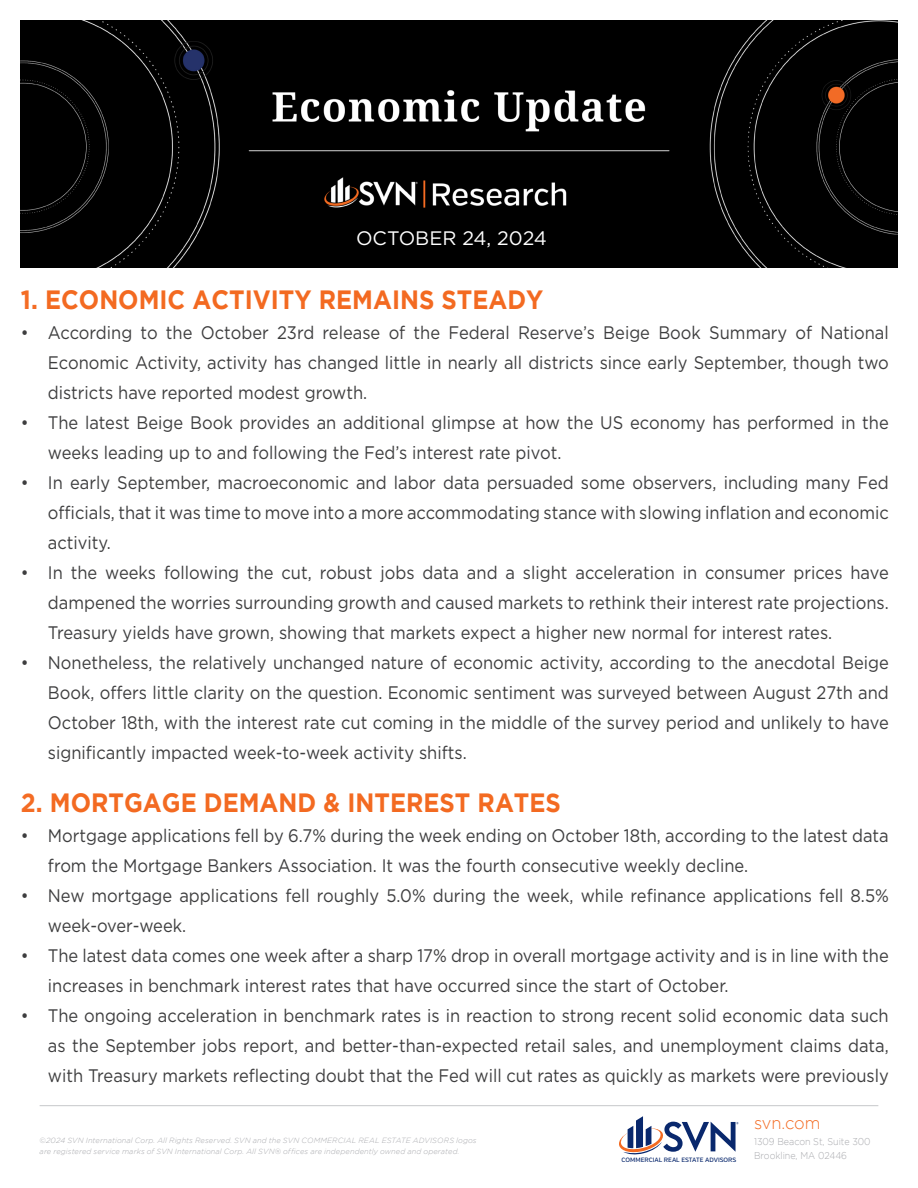
<style>
.page{position:relative;width:918px;height:1188px;background:#fff}
.page>*{position:absolute;margin:0;border:0;box-sizing:border-box;transform-origin:0 0}
.t1{font:700 26.4px "Gotham";color:#f36a21;scale:.91 1}
.t2{font:19.5px "Gotham";color:#fff}
.t3{font:18.15px/30px "Gotham";color:#3e3e3f;text-align:justify;scale:.91 1}
.t4{font:300 17.4px "Gotham";letter-spacing:-.01em;color:#f36a21;scale:.95 1}
.t5{font:300 9.9px/13.5px "Gotham";color:#a8a9ad;scale:.91 1}
.t6{font:italic 300 7.5px/10.5px "Gotham";letter-spacing:.015em;color:#a8a9ad}
.t7{font:500 6.3px "Verb";color:#09286d}
.s1{color:#f46c24}
</style>
<div class="page">
<img style="left:21px;top:21px;width:876px;height:247px">
<hr style="left:40px;top:1105px;width:838px;height:1px;background:#c7c8ca">
<svg style="left:619px;top:1116px;width:120px;height:39px"></svg>
<p class="t2" style="left:356px;top:226px;width:192px">OCTOBER 24, 2024</p>
<p class="t1" style="left:21px;top:285px;width:576px"><span class="s1">1.</span> ECONOMIC ACTIVITY REMAINS STEADY</p>
<p class="t3" style="left:48px;top:317px;width:926px;text-indent:-27px">• According to the October 23rd release of the Federal Reserve’s Beige Book Summary of National Economic Activity, activity has changed little in nearly all districts since early September, though two districts have reported modest growth.</p>
<p class="t3" style="left:48px;top:407px;width:926px;text-indent:-27px">• The latest Beige Book provides an additional glimpse at how the US economy has performed in the weeks leading up to and following the Fed’s interest rate pivot.</p>
<p class="t3" style="left:48px;top:467px;width:926px;text-indent:-27px">• In early September, macroeconomic and labor data persuaded some observers, including many Fed officials, that it was time to move into a more accommodating stance with slowing inflation and economic activity.</p>
<p class="t3" style="left:48px;top:557px;width:926px;text-indent:-27px">• In the weeks following the cut, robust jobs data and a slight acceleration in consumer prices have dampened the worries surrounding growth and caused markets to rethink their interest rate projections.<br>Treasury yields have grown, showing that markets expect a higher new normal for interest rates.</p>
<p class="t3" style="left:48px;top:647px;width:926px;text-indent:-27px">• Nonetheless, the relatively unchanged nature of economic activity, according to the anecdotal Beige Book, offers little clarity on the question. Economic sentiment was surveyed between August 27th and October 18th, with the interest rate cut coming in the middle of the survey period and unlikely to have significantly impacted week-to-week activity shifts.</p>
<p class="t1" style="left:21px;top:787px;width:595px"><span class="s1">2.</span> MORTGAGE DEMAND &amp; INTEREST RATES</p>
<p class="t3" style="left:48px;top:820px;width:926px;text-indent:-27px">• Mortgage applications fell by 6.7% during the week ending on October 18th, according to the latest data from the Mortgage Bankers Association. It was the fourth consecutive weekly decline.</p>
<p class="t3" style="left:48px;top:880px;width:926px;text-indent:-27px">• New mortgage applications fell roughly 5.0% during the week, while refinance applications fell 8.5% week-over-week.</p>
<p class="t3" style="left:48px;top:940px;width:926px;text-indent:-27px">• The latest data comes one week after a sharp 17% drop in overall mortgage activity and is in line with the increases in benchmark interest rates that have occurred since the start of October.</p>
<p class="t3" style="left:48px;top:1000px;width:926px;text-indent:-27px">• The ongoing acceleration in benchmark rates is in reaction to strong recent solid economic data such as the September jobs report, and better-than-expected retail sales, and unemployment claims data, with Treasury markets reflecting doubt that the Fed will cut rates as quickly as markets were previously</p>
<p class="t6" style="left:40px;top:1136px;width:438px">©2024 SVN International Corp. All Rights Reserved. SVN and the SVN COMMERCIAL REAL ESTATE ADVISORS logos are registered service marks of SVN International Corp. All SVN® offices are independently owned and operated.</p>
<p class="t7" style="left:622px;top:1156px;width:116px">COMMERCIAL REAL ESTATE ADVISORS</p>
<p class="t4" style="left:754px;top:1113px;width:71px">svn.com</p>
<p class="t5" style="left:754px;top:1135px;width:130px">1309 Beacon St, Suite 300<br>Brookline, MA 02446</p>
</div>
